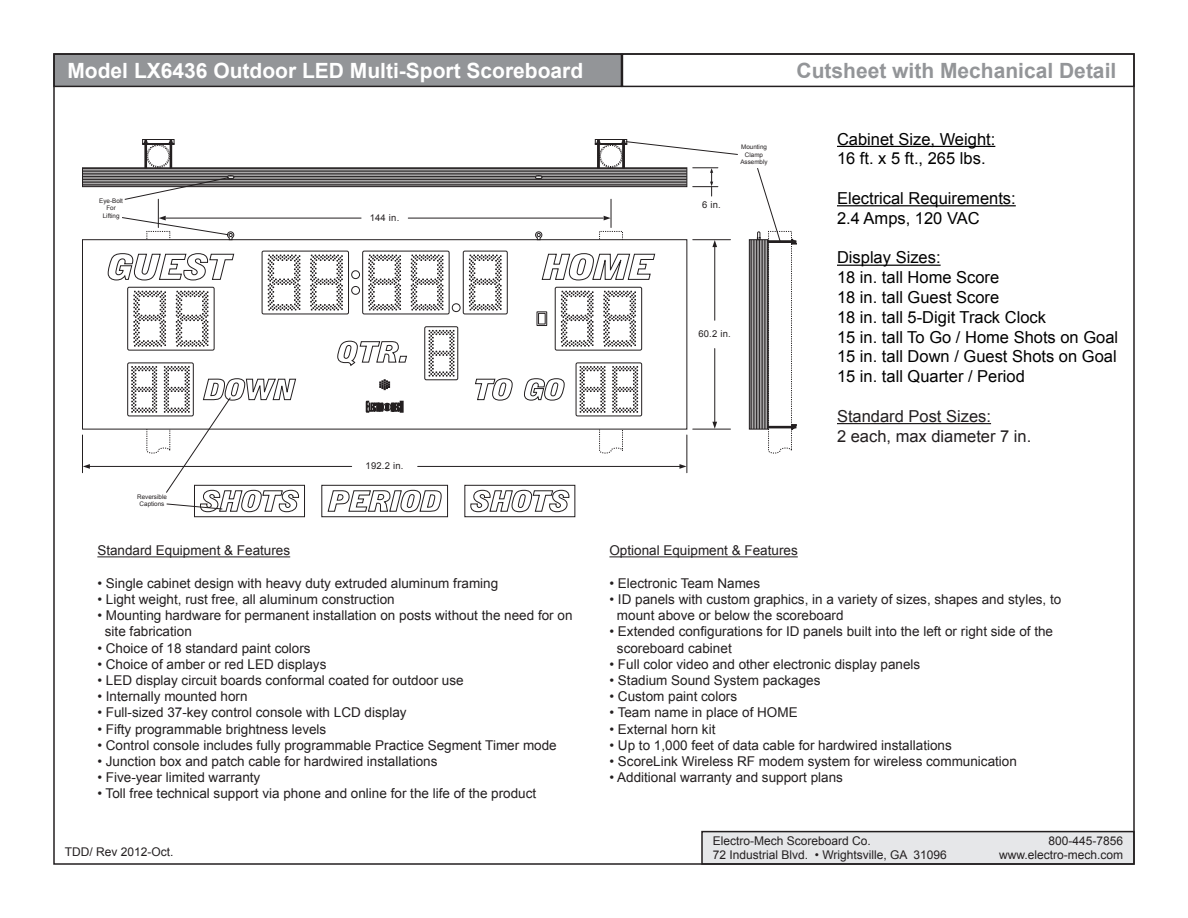
<style>
.page{position:relative;width:1188px;height:918px;background:#fff}
.page>*{position:absolute;margin:0;border:0;box-sizing:border-box;transform-origin:0 0}
.t1{font:700 21px "Arial";color:#fff}
.t2{font:700 21px "Arial";color:#939598}
.t3{font:16.5px/19.8px "Arial";color:#000}
.t4{font:16.5px/19.8px "Arial";color:#231f20}
.t5{font:13.5px/16.2px "Arial";color:#231f20}
.t6{font:12px/14.4px "Arial";color:#231f20}
.t7{font:9.45px "Arial";letter-spacing:.025em;color:#231f20}
.t8{font:6.3px/7.5px "Arial";color:#231f20;text-align:center}
</style>
<div class="page">
<div style="left:701px;top:831px;width:434px;height:34px;background:#e6e7e9;border:2px solid #231f20"></div>
<div style="left:53px;top:53px;width:569px;height:34px;background:#939598;border:2px solid #231f20"></div>
<div style="left:622px;top:53px;width:513px;height:34px;border:2px solid #231f20"></div>
<hr style="left:82px;top:176px;width:605px;height:1px;background:#231f20">
<hr style="left:82px;top:178px;width:605px;height:1px;background:#231f20">
<hr style="left:82px;top:170px;width:605px;height:1px;background:#231f20">
<hr style="left:82px;top:171px;width:605px;height:1px;background:#231f20">
<hr style="left:82px;top:168px;width:605px;height:1px;background:#231f20">
<hr style="left:82px;top:184px;width:605px;height:1px;background:#231f20">
<hr style="left:82px;top:186px;width:605px;height:1px;background:#231f20">
<hr style="left:82px;top:182px;width:605px;height:1px;background:#231f20">
<hr style="left:82px;top:179px;width:605px;height:1px;background:#231f20">
<hr style="left:82px;top:175px;width:605px;height:1px;background:#231f20">
<hr style="left:82px;top:173px;width:605px;height:1px;background:#231f20">
<hr style="left:82px;top:181px;width:605px;height:1px;background:#231f20">
<svg style="left:749px;top:240px;width:6px;height:189px"></svg>
<hr style="left:751px;top:240px;width:1px;height:189px;background:#231f20">
<hr style="left:753px;top:240px;width:1px;height:189px;background:#231f20">
<hr style="left:750px;top:240px;width:1px;height:189px;background:#231f20">
<hr style="left:756px;top:240px;width:1px;height:189px;background:#231f20">
<hr style="left:755px;top:240px;width:1px;height:189px;background:#231f20">
<div style="left:82px;top:240px;width:605px;height:189px;background:#fff;border:1px solid #231f20"></div>
<div style="left:595px;top:139px;width:32px;height:5px;border:1px solid #231f20"></div>
<div style="left:143px;top:139px;width:31px;height:5px;border:1px solid #231f20"></div>
<div style="left:322px;top:485px;width:126px;height:32px;border:1px solid #231f20"></div>
<div style="left:194px;top:485px;width:111px;height:32px;border:1px solid #231f20"></div>
<div style="left:465px;top:485px;width:110px;height:32px;border:1px solid #231f20"></div>
<svg style="left:83px;top:464px;width:7px;height:5px"></svg>
<hr style="left:82px;top:435px;width:1px;height:38px;background:#231f20">
<hr style="left:88px;top:466px;width:264px;height:1px;background:#231f20">
<svg style="left:757px;top:168px;width:40px;height:285px"></svg>
<svg style="left:108px;top:140px;width:630px;height:372px"></svg>
<hr style="left:837px;top:146px;width:158px;height:1px;background:#000">
<hr style="left:837px;top:205px;width:179px;height:1px;background:#000">
<hr style="left:837px;top:265px;width:104px;height:1px;background:#000">
<hr style="left:837px;top:423px;width:154px;height:1px;background:#231f20">
<hr style="left:97px;top:556px;width:193px;height:1px;background:#231f20">
<hr style="left:609px;top:556px;width:189px;height:1px;background:#231f20">
<h1 class="t1" style="left:68px;top:57px;width:517px">Model LX6436 Outdoor LED Multi-Sport Scoreboard</h1>
<p class="t8" style="left:99px;top:197px;width:25px">Eye-Bolt<br>For<br>Lifting</p>
<p class="t8" style="left:137px;top:493px;width:31px">Reversible<br>Captions</p>
<p class="t7" style="left:370px;top:211px;width:31px">144 in.</p>
<p class="t7" style="left:366px;top:459px;width:40px">192.2 in.</p>
<p class="t5" style="left:97px;top:543px;width:194px">Standard Equipment &amp; Features</p>
<p class="t5" style="left:97px;top:575px;width:402px">• Single cabinet design with heavy duty extruded aluminum framing</p>
<p class="t5" style="left:97px;top:591px;width:299px">• Light weight, rust free, all aluminum construction</p>
<p class="t5" style="left:105px;top:608px;width:469px;text-indent:-8px">• Mounting hardware for permanent installation on posts without the need for on site fabrication</p>
<p class="t5" style="left:97px;top:640px;width:215px">• Choice of 18 standard paint colors</p>
<p class="t5" style="left:97px;top:656px;width:231px">• Choice of amber or red LED displays</p>
<p class="t5" style="left:97px;top:672px;width:368px">• LED display circuit boards conformal coated for outdoor use</p>
<p class="t5" style="left:97px;top:689px;width:152px">• Internally mounted horn</p>
<p class="t5" style="left:97px;top:705px;width:311px">• Full-sized 37-key control console with LCD display</p>
<p class="t5" style="left:97px;top:721px;width:231px">• Fifty programmable brightness levels</p>
<p class="t5" style="left:97px;top:737px;width:461px">• Control console includes fully programmable Practice Segment Timer mode</p>
<p class="t5" style="left:97px;top:753px;width:342px">• Junction box and patch cable for hardwired installations</p>
<p class="t5" style="left:97px;top:770px;width:164px">• Five-year limited warranty</p>
<p class="t5" style="left:97px;top:786px;width:440px">• Toll free technical support via phone and online for the life of the product</p>
<p class="t7" style="left:702px;top:199px;width:20px">6 in.</p>
<p class="t8" style="left:740px;top:143px;width:29px">Mounting<br>Clamp<br>Assembly</p>
<p class="t7" style="left:698px;top:327px;width:34px">60.2 in.</p>
<h1 class="t2" style="left:797px;top:57px;width:321px">Cutsheet with Mechanical Detail</h1>
<p class="t3" style="left:837px;top:129px;width:160px">Cabinet Size, Weight:<br>16 ft. x 5 ft., 265 lbs.</p>
<p class="t3" style="left:837px;top:189px;width:180px">Electrical Requirements:<br>2.4 Amps, 120 VAC</p>
<p class="t3" style="left:837px;top:248px;width:283px">Display Sizes:<br>18 in. tall Home Score<br>18 in. tall Guest Score<br>18 in. tall 5-Digit Track Clock<br>15 in. tall To Go / Home Shots on Goal<br>15 in. tall Down / Guest Shots on Goal<br>15 in. tall Quarter / Period</p>
<p class="t4" style="left:837px;top:406px;width:196px">Standard Post Sizes:<br>2 each, max diameter 7 in.</p>
<p class="t5" style="left:609px;top:543px;width:190px">Optional Equipment &amp; Features</p>
<p class="t5" style="left:609px;top:575px;width:152px">• Electronic Team Names</p>
<p class="t5" style="left:617px;top:591px;width:446px;text-indent:-8px">• ID panels with custom graphics, in a variety of sizes, shapes and styles, to mount above or below the scoreboard</p>
<p class="t5" style="left:617px;top:624px;width:438px;text-indent:-8px">• Extended configurations for ID panels built into the left or right side of the scoreboard cabinet</p>
<p class="t5" style="left:609px;top:656px;width:312px">• Full color video and other electronic display panels</p>
<p class="t5" style="left:609px;top:672px;width:213px">• Stadium Sound System packages</p>
<p class="t5" style="left:609px;top:689px;width:129px">• Custom paint colors</p>
<p class="t5" style="left:609px;top:705px;width:190px">• Team name in place of HOME</p>
<p class="t5" style="left:609px;top:721px;width:108px">• External horn kit</p>
<p class="t5" style="left:609px;top:737px;width:344px">• Up to 1,000 feet of data cable for hardwired installations</p>
<p class="t5" style="left:609px;top:753px;width:409px">• ScoreLink Wireless RF modem system for wireless communication</p>
<p class="t5" style="left:609px;top:770px;width:235px">• Additional warranty and support plans</p>
<p class="t6" style="left:713px;top:834px;width:236px">Electro-Mech Scoreboard Co.<br>72 Industrial Blvd. • Wrightsville, GA 31096</p>
<p class="t6" style="left:1048px;top:834px;width:76px">800-445-7856</p>
<p class="t6" style="left:65px;top:844px;width:110px">TDD/ Rev 2012-Oct.</p>
<p class="t6" style="left:999px;top:848px;width:126px">www.electro-mech.com</p>
</div>
